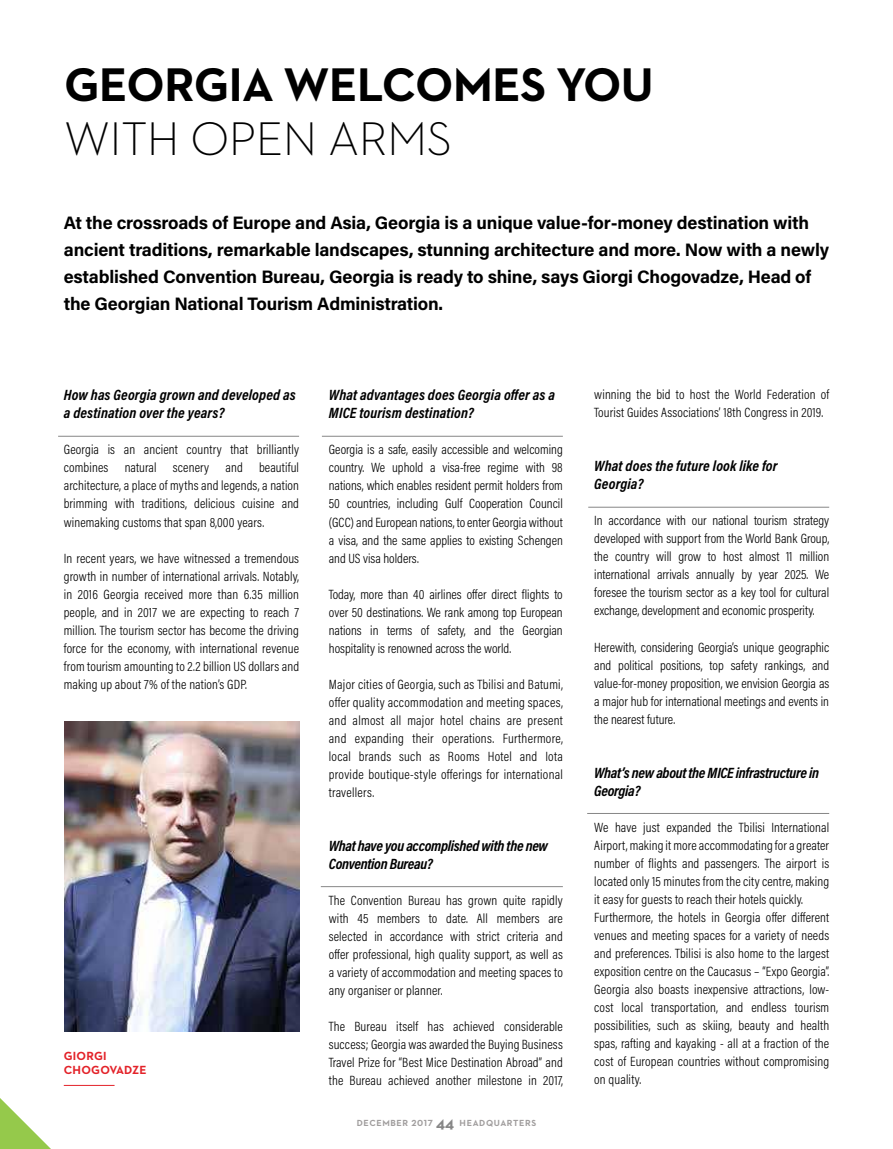
<style>
.page{position:relative;width:893px;height:1149px;background:#fff}
.page>*{position:absolute;margin:0;border:0;box-sizing:border-box;transform-origin:0 0}
.t1{font:700 48px "Neutraface 2 Text";letter-spacing:-.01em;color:#000}
.t2{font:300 48px "Neutraface 2 Text";letter-spacing:-.01em;color:#000}
.t3{font:700 18px/27px "Acumin Pro";letter-spacing:-.01em;color:#000}
.t4{font:italic 700 15px/18px "Acumin Pro Cond";letter-spacing:.005em;color:#000}
.t5{font:italic 700 15px/18px "Acumin Pro Cond";letter-spacing:-.02em;color:#000}
.t6{font:300 13.5px/18px "Acumin Pro Cond";letter-spacing:.01em;color:#000;text-align:justify}
.t7{font:700 12px/14.4px "Neutraface 2 Text";letter-spacing:.02em;color:#e32229}
.t8{font:700 9px "Neutraface 2 Text";letter-spacing:.07em;color:#a19e9e}
.s1{font-size:16.5px;color:#878787}
</style>
<div class="page">
<img style="left:64px;top:721px;width:235px;height:310px">
<hr style="left:322px;top:436px;width:241px;height:1px;background:#878787">
<hr style="left:321px;top:886px;width:242px;height:1px;background:#878787">
<hr style="left:588px;top:507px;width:241px;height:1px;background:#878787">
<hr style="left:587px;top:813px;width:242px;height:1px;background:#878787">
<hr style="left:64px;top:1084px;width:51px;height:1px;background:#e32229">
<hr style="left:58px;top:436px;width:241px;height:1px;background:#878787">
<svg style="left:0;top:1098px;width:50px;height:50px"></svg>
<h1 class="t1" style="left:64px;top:54px;width:591px">GEORGIA WELCOMES YOU</h1>
<h1 class="t2" style="left:64px;top:109px;width:390px">WITH OPEN ARMS</h1>
<p class="t3" style="left:64px;top:208px;width:767px">At the crossroads of Europe and Asia, Georgia is a unique value-for-money destination with ancient traditions, remarkable landscapes, stunning architecture and more. Now with a newly established Convention Bureau, Georgia is ready to shine, says Giorgi Chogovadze, Head of the Georgian National Tourism Administration.</p>
<p class="t4" style="left:64px;top:385px;width:233px">How has Georgia grown and developed as a destination over the years?</p>
<p class="t6" style="left:64px;top:440px;width:237px">Georgia is an ancient country that brilliantly combines natural scenery and beautiful architecture, a place of myths and legends, a nation brimming with traditions, delicious cuisine and winemaking customs that span 8,000 years.</p>
<p class="t6" style="left:64px;top:548px;width:237px">In recent years, we have witnessed a tremendous growth in number of international arrivals. Notably, in 2016 Georgia received more than 6.35 million people, and in 2017 we are expecting to reach 7 million. The tourism sector has become the driving force for the economy, with international revenue from tourism amounting to 2.2 billion US dollars and making up about 7% of the nation’s GDP.</p>
<p class="t7" style="left:64px;top:1048px;width:84px">GIORGI<br>CHOGOVADZE</p>
<p class="t4" style="left:329px;top:385px;width:228px">What advantages does Georgia offer as a<br>MICE tourism destination?</p>
<p class="t6" style="left:329px;top:440px;width:236px">Georgia is a safe, easily accessible and welcoming country. We uphold a visa-free regime with 98 nations, which enables resident permit holders from 50 countries, including Gulf Cooperation Council (GCC) and European nations, to enter Georgia without a visa, and the same applies to existing Schengen and US visa holders.</p>
<p class="t6" style="left:329px;top:584px;width:235px">Today, more than 40 airlines offer direct flights to over 50 destinations. We rank among top European nations in terms of safety, and the Georgian hospitality is renowned across the world.</p>
<p class="t6" style="left:329px;top:674px;width:236px">Major cities of Georgia, such as Tbilisi and Batumi, offer quality accommodation and meeting spaces, and almost all major hotel chains are present and expanding their operations. Furthermore, local brands such as Rooms Hotel and Iota provide boutique-style offerings for international travellers.</p>
<p class="t5" style="left:329px;top:835px;width:221px">What have you accomplished with the new<br>Convention Bureau?</p>
<p class="t6" style="left:329px;top:890px;width:236px">The Convention Bureau has grown quite rapidly with 45 members to date. All members are selected in accordance with strict criteria and offer professional, high quality support, as well as a variety of accommodation and meeting spaces to any organiser or planner.</p>
<p class="t6" style="left:329px;top:1016px;width:236px">The Bureau itself has achieved considerable success; Georgia was awarded the Buying Business Travel Prize for “Best Mice Destination Abroad” and the Bureau achieved another milestone in 2017,</p>
<p class="t8" style="left:357px;top:1117px;width:181px">DECEMBER 2017 <span class="s1">44</span> HEADQUARTERS</p>
<p class="t6" style="left:594px;top:385px;width:236px">winning the bid to host the World Federation of<br>Tourist Guides Associations’ 18th Congress in 2019.</p>
<p class="t4" style="left:594px;top:456px;width:185px">What does the future look like for<br>Georgia?</p>
<p class="t6" style="left:594px;top:511px;width:236px">In accordance with our national tourism strategy developed with support from the World Bank Group, the country will grow to host almost 11 million international arrivals annually by year 2025. We foresee the tourism sector as a key tool for cultural exchange, development and economic prosperity.</p>
<p class="t6" style="left:594px;top:637px;width:236px">Herewith, considering Georgia’s unique geographic and political positions, top safety rankings, and value-for-money proposition, we envision Georgia as a major hub for international meetings and events in the nearest future.</p>
<p class="t5" style="left:594px;top:762px;width:226px">What’s new about the MICE infrastructure in<br>Georgia?</p>
<p class="t6" style="left:594px;top:817px;width:236px;text-align:left">We have just expanded the Tbilisi International Airport, making it more accommodating for a greater number of flights and passengers. The airport is located only 15 minutes from the city centre, making it easy for guests to reach their hotels quickly.<br>Furthermore, the hotels in Georgia offer different venues and meeting spaces for a variety of needs and preferences. Tbilisi is also home to the largest exposition centre on the Caucasus – “Expo Georgia”.<br>Georgia also boasts inexpensive attractions, low&shy;cost local transportation, and endless tourism possibilities, such as skiing, beauty and health spas, rafting and kayaking - all at a fraction of the cost of European countries without compromising on quality.</p>
</div>
